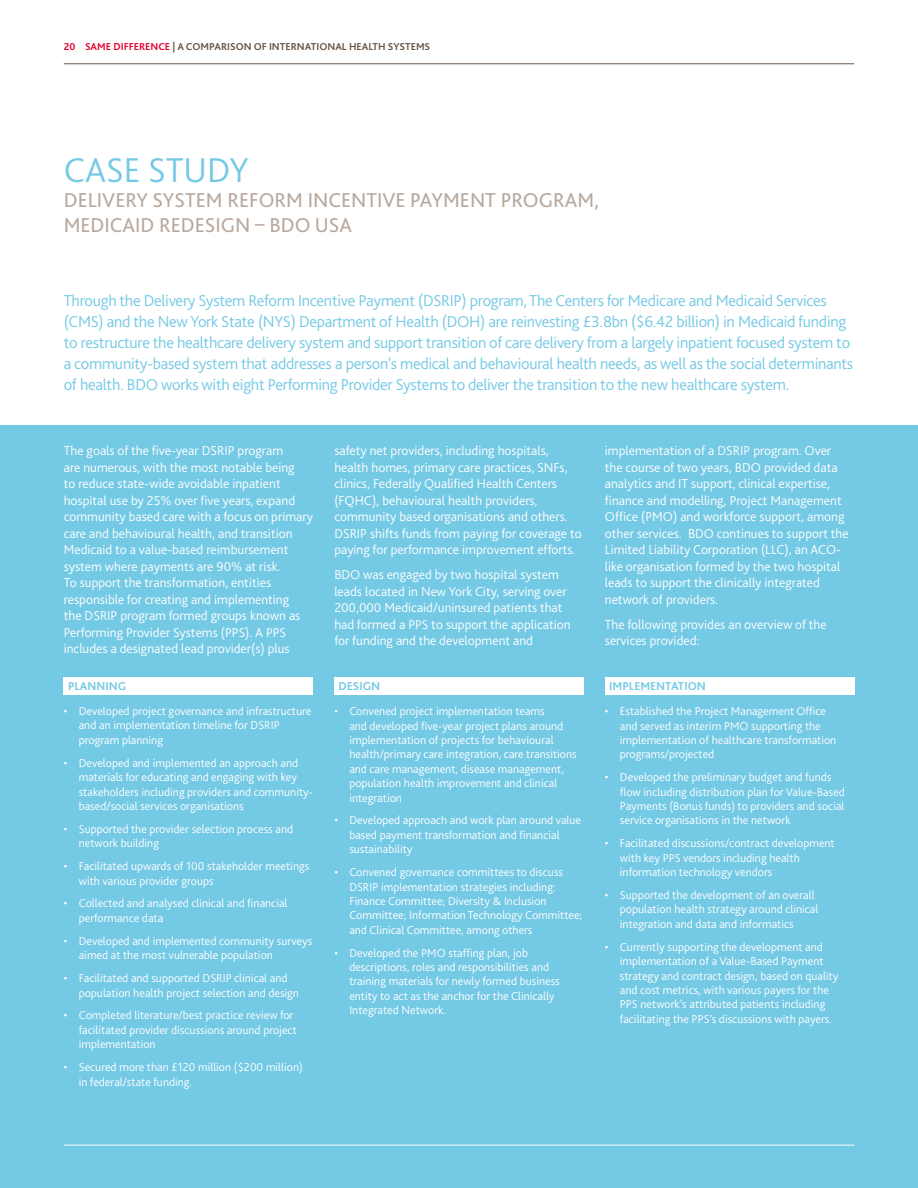
<style>
.page{position:relative;width:918px;height:1188px;background:#fff}
.page>*{position:absolute;margin:0;border:0;box-sizing:border-box;transform-origin:0 0}
.t1{font:300 36px "Bliss Pro";color:#74c9e5}
.t2{font:21px/25.2px "Bliss Pro";color:#b8a89c}
.t3{font:300 16.5px/21px "Bliss Pro";letter-spacing:-.02em;color:#74c9e5}
.t4{font:300 13.5px/16.5px "Bliss Pro";color:#fff}
.t5{font:300 12px/14.4px "Bliss Pro";color:#fff}
.t6{font:700 12px "Bliss Pro";color:#74c9e5}
.t7{font:700 10.5px "Bliss Pro";color:#685546}
.s1{color:#e4032e}
</style>
<div class="page">
<div style="left:0;top:425px;width:918px;height:763px;background:#74c9e5"></div>
<hr style="left:64px;top:63px;width:790px;height:1px;background:#685546">
<hr style="left:64px;top:1145px;width:790px;height:1px;background:#fff">
<div style="left:64px;top:677px;width:249px;height:18px;background:#fff"></div>
<div style="left:334px;top:677px;width:250px;height:18px;background:#fff"></div>
<div style="left:605px;top:677px;width:249px;height:18px;background:#fff"></div>
<p class="t7" style="left:64px;top:40px;width:368px"><span class="s1">20 SAME DIFFERENCE</span> | A COMPARISON OF INTERNATIONAL HEALTH SYSTEMS</p>
<h1 class="t1" style="left:64px;top:148px;width:187px">CASE STUDY</h1>
<h2 class="t2" style="left:64px;top:187px;width:537px">DELIVERY SYSTEM REFORM INCENTIVE PAYMENT PROGRAM,<br>MEDICAID REDESIGN – BDO USA</h2>
<p class="t3" style="left:64px;top:290px;width:791px">Through the Delivery System Reform Incentive Payment (DSRIP) program, The Centers for Medicare and Medicaid Services (CMS) and the New York State (NYS) Department of Health (DOH) are reinvesting £3.8bn ($6.42 billion) in Medicaid funding to restructure the healthcare delivery system and support transition of care delivery from a largely inpatient focused system to a community-based system that addresses a person’s medical and behavioural health needs, as well as the social determinants of health. BDO works with eight Performing Provider Systems to deliver the transition to the new healthcare system.</p>
<p class="t4" style="left:64px;top:442px;width:251px">The goals of the five-year DSRIP program<br>are numerous, with the most notable being<br>to reduce state-wide avoidable inpatient hospital use by 25% over five years, expand community based care with a focus on primary care and behavioural health, and transition Medicaid to a value-based reimbursement system where payments are 90% at risk.<br>To support the transformation, entities responsible for creating and implementing<br>the DSRIP program formed groups known as Performing Provider Systems (PPS). A PPS includes a designated lead provider(s) plus</p>
<p class="t4" style="left:334px;top:442px;width:249px">safety net providers, including hospitals, health homes, primary care practices, SNFs, clinics, Federally Qualified Health Centers (FQHC), behavioural health providers, community based organisations and others.<br>DSRIP shifts funds from paying for coverage to paying for performance improvement efforts.</p>
<p class="t4" style="left:334px;top:566px;width:238px">BDO was engaged by two hospital system leads located in New York City, serving over 200,000 Medicaid/uninsured patients that had formed a PPS to support the application for funding and the development and</p>
<p class="t4" style="left:605px;top:442px;width:245px">implementation of a DSRIP program. Over the course of two years, BDO provided data analytics and IT support, clinical expertise, finance and modelling, Project Management Office (PMO) and workforce support, among other services. BDO continues to support the Limited Liability Corporation (LLC), an ACO&shy;like organisation formed by the two hospital leads to support the clinically integrated network of providers.</p>
<p class="t4" style="left:605px;top:616px;width:223px">The following provides an overview of the services provided:</p>
<p class="t6" style="left:68px;top:679px;width:60px">PLANNING</p>
<p class="t6" style="left:339px;top:679px;width:43px">DESIGN</p>
<p class="t6" style="left:609px;top:679px;width:98px">IMPLEMENTATION</p>
<p class="t5" style="left:79px;top:704px;width:234px;text-indent:-15px">• Developed project governance and infrastructure and an implementation timeline for DSRIP program planning</p>
<p class="t5" style="left:79px;top:755px;width:236px;text-indent:-15px">• Developed and implemented an approach and materials for educating and engaging with key stakeholders including providers and community&shy;based/social services organisations</p>
<p class="t5" style="left:79px;top:821px;width:216px;text-indent:-15px">• Supported the provider selection process and network building</p>
<p class="t5" style="left:79px;top:859px;width:232px;text-indent:-15px">• Facilitated upwards of 100 stakeholder meetings with various provider groups</p>
<p class="t5" style="left:79px;top:896px;width:210px;text-indent:-15px">• Collected and analysed clinical and financial performance data</p>
<p class="t5" style="left:79px;top:933px;width:235px;text-indent:-15px">• Developed and implemented community surveys aimed at the most vulnerable population</p>
<p class="t5" style="left:79px;top:971px;width:222px;text-indent:-15px">• Facilitated and supported DSRIP clinical and population health project selection and design</p>
<p class="t5" style="left:79px;top:1008px;width:220px;text-indent:-15px">• Completed literature/best practice review for facilitated provider discussions around project implementation</p>
<p class="t5" style="left:79px;top:1060px;width:226px;text-indent:-15px">• Secured more than £120 million ($200 million) in federal/state funding.</p>
<p class="t5" style="left:349px;top:704px;width:229px;text-indent:-15px">• Convened project implementation teams<br>and developed five-year project plans around implementation of projects for behavioural health/primary care integration, care transitions and care management, disease management, population health improvement and clinical integration</p>
<p class="t5" style="left:349px;top:813px;width:233px;text-indent:-15px">• Developed approach and work plan around value based payment transformation and financial sustainability</p>
<p class="t5" style="left:349px;top:865px;width:234px;text-indent:-15px">• Convened governance committees to discuss DSRIP implementation strategies including:<br>Finance Committee; Diversity &amp; Inclusion Committee; Information Technology Committee; and Clinical Committee, among others</p>
<p class="t5" style="left:349px;top:945px;width:212px;text-indent:-15px">• Developed the PMO staffing plan, job descriptions, roles and responsibilities and training materials for newly formed business entity to act as the anchor for the Clinically Integrated Network.</p>
<p class="t5" style="left:620px;top:704px;width:218px;text-indent:-15px">• Established the Project Management Office and served as interim PMO supporting the implementation of healthcare transformation programs/projected</p>
<p class="t5" style="left:620px;top:770px;width:227px;text-indent:-15px">• Developed the preliminary budget and funds flow including distribution plan for Value-Based Payments (Bonus funds) to providers and social service organisations in the network</p>
<p class="t5" style="left:620px;top:836px;width:216px;text-indent:-15px">• Facilitated discussions/contract development with key PPS vendors including health information technology vendors</p>
<p class="t5" style="left:620px;top:888px;width:200px;text-indent:-15px">• Supported the development of an overall population health strategy around clinical integration and data and informatics</p>
<p class="t5" style="left:620px;top:939px;width:220px;text-indent:-15px">• Currently supporting the development and implementation of a Value-Based Payment strategy and contract design, based on quality and cost metrics, with various payers for the PPS network’s attributed patients including facilitating the PPS’s discussions with payers.</p>
</div>
